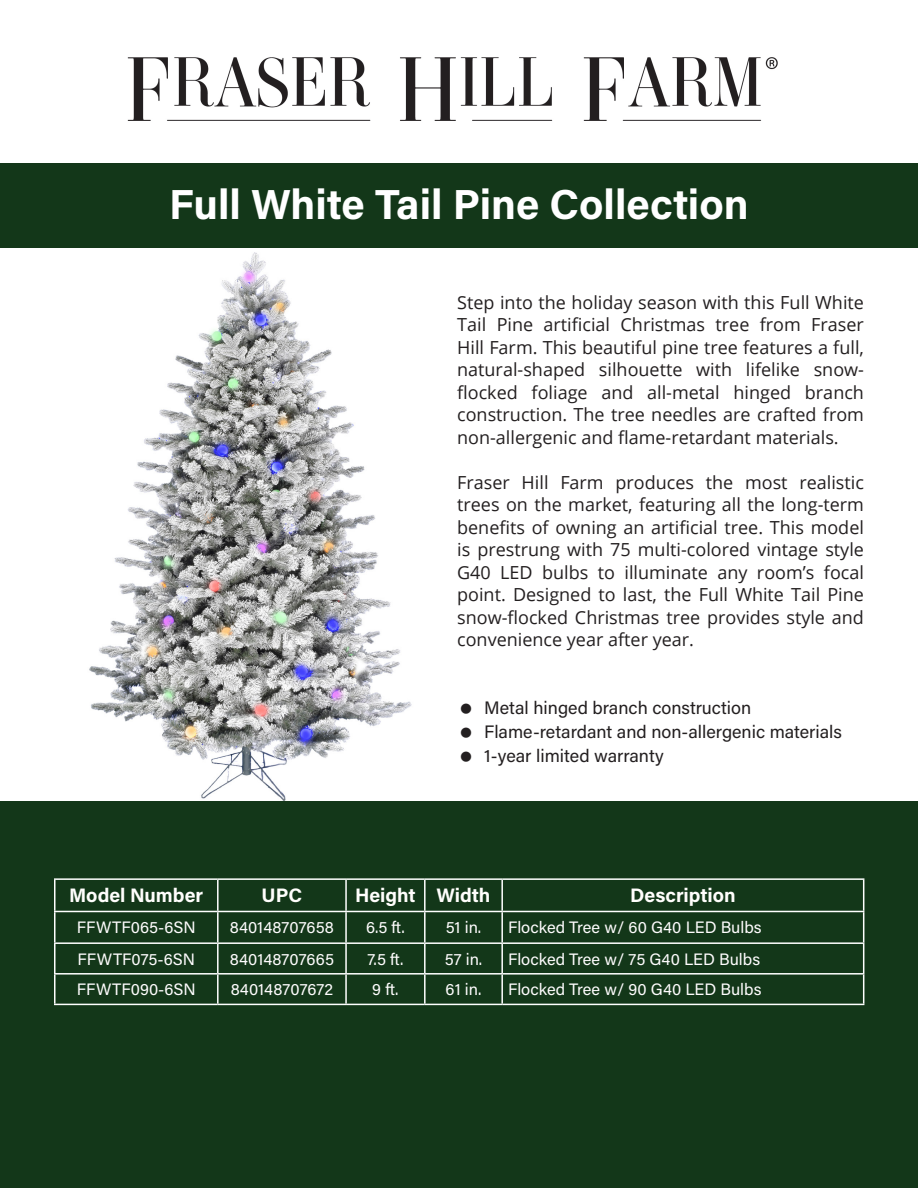
<style>
.page{position:relative;width:918px;height:1188px;background:#fff}
.page>*{position:absolute;margin:0;border:0;box-sizing:border-box;transform-origin:0 0}
.t1{font:700 42px "Acumin Pro";color:#fff}
.t2{font:700 19.5px "Acumin Pro";color:#fffefc}
.t3{font:18px/22.5px "Open Sans";color:#231f20;text-align:justify}
.t4{font:18px "Acumin Pro";color:#231f20}
.t5{font:16.5px "Acumin Pro";color:#fefcfd}
</style>
<div class="page">
<div style="left:0;top:163px;width:918px;height:85px;background:#133719"></div>
<div style="left:0;top:801px;width:918px;height:387px;background:#133719"></div>
<img style="left:89px;top:252px;width:323px;height:549px">
<hr style="left:54px;top:912px;width:2px;height:30px;background:#fff">
<hr style="left:217px;top:912px;width:2px;height:30px;background:#fff">
<hr style="left:345px;top:912px;width:2px;height:30px;background:#fff">
<hr style="left:424px;top:912px;width:2px;height:30px;background:#fff">
<hr style="left:501px;top:912px;width:2px;height:30px;background:#fff">
<hr style="left:863px;top:912px;width:1px;height:30px;background:#fff">
<hr style="left:54px;top:942px;width:164px;height:2px;background:#fff">
<hr style="left:54px;top:944px;width:2px;height:29px;background:#fff">
<hr style="left:218px;top:942px;width:128px;height:2px;background:#fff">
<hr style="left:217px;top:944px;width:2px;height:29px;background:#fff">
<hr style="left:346px;top:942px;width:79px;height:2px;background:#fff">
<hr style="left:345px;top:944px;width:2px;height:29px;background:#fff">
<hr style="left:425px;top:942px;width:77px;height:2px;background:#fff">
<hr style="left:424px;top:944px;width:2px;height:29px;background:#fff">
<hr style="left:502px;top:942px;width:362px;height:2px;background:#fff">
<hr style="left:501px;top:944px;width:2px;height:29px;background:#fff">
<hr style="left:54px;top:973px;width:164px;height:2px;background:#fff">
<hr style="left:54px;top:975px;width:2px;height:29px;background:#fff">
<hr style="left:218px;top:973px;width:128px;height:2px;background:#fff">
<hr style="left:217px;top:975px;width:2px;height:29px;background:#fff">
<hr style="left:346px;top:973px;width:79px;height:2px;background:#fff">
<hr style="left:345px;top:975px;width:2px;height:29px;background:#fff">
<hr style="left:425px;top:973px;width:77px;height:2px;background:#fff">
<hr style="left:424px;top:975px;width:2px;height:29px;background:#fff">
<hr style="left:502px;top:973px;width:362px;height:2px;background:#fff">
<hr style="left:501px;top:975px;width:2px;height:29px;background:#fff">
<svg style="left:863px;top:944px;width:1px;height:60px"></svg>
<hr style="left:54px;top:1004px;width:164px;height:1px;background:#fff">
<hr style="left:218px;top:1004px;width:128px;height:1px;background:#fff">
<hr style="left:346px;top:1004px;width:79px;height:1px;background:#fff">
<hr style="left:425px;top:1004px;width:77px;height:1px;background:#fff">
<hr style="left:502px;top:1004px;width:362px;height:1px;background:#fff">
<hr style="left:54px;top:878px;width:164px;height:2px;background:#fff">
<hr style="left:54px;top:880px;width:2px;height:31px;background:#fff">
<hr style="left:218px;top:878px;width:128px;height:2px;background:#fff">
<hr style="left:217px;top:880px;width:2px;height:31px;background:#fff">
<hr style="left:346px;top:878px;width:79px;height:2px;background:#fff">
<hr style="left:345px;top:880px;width:2px;height:31px;background:#fff">
<hr style="left:425px;top:878px;width:77px;height:2px;background:#fff">
<hr style="left:424px;top:880px;width:2px;height:31px;background:#fff">
<hr style="left:502px;top:878px;width:362px;height:2px;background:#fff">
<hr style="left:501px;top:880px;width:2px;height:31px;background:#fff">
<hr style="left:863px;top:880px;width:1px;height:31px;background:#fff">
<hr style="left:54px;top:911px;width:164px;height:1px;background:#fff">
<hr style="left:218px;top:911px;width:128px;height:1px;background:#fff">
<hr style="left:346px;top:911px;width:79px;height:1px;background:#fff">
<hr style="left:425px;top:911px;width:77px;height:1px;background:#fff">
<hr style="left:502px;top:911px;width:362px;height:1px;background:#fff">
<img style="left:127px;top:57px;width:651px;height:64px">
<p class="t1" style="left:169px;top:175px;width:581px">Full White Tail Pine Collection</p>
<p class="t3" style="left:457px;top:290px;width:408px">Step into the holiday season with this Full White Tail Pine artificial Christmas tree from Fraser Hill Farm. This beautiful pine tree features a full, natural-shaped silhouette with lifelike snow&shy;flocked foliage and all-metal hinged branch construction. The tree needles are crafted from non-allergenic and flame-retardant materials.</p>
<p class="t3" style="left:457px;top:470px;width:408px">Fraser Hill Farm produces the most realistic trees on the market, featuring all the long-term benefits of owning an artificial tree. This model is prestrung with 75 multi-colored vintage style G40 LED bulbs to illuminate any room’s focal point. Designed to last, the Full White Tail Pine snow-flocked Christmas tree provides style and convenience year after year.</p>
<p class="t4" style="left:484px;top:695px;width:268px">Metal hinged branch construction</p>
<p class="t4" style="left:484px;top:719px;width:359px">Flame-retardant and non-allergenic materials</p>
<p class="t4" style="left:484px;top:743px;width:181px">1-year limited warranty</p>
<p class="t2" style="left:69px;top:882px;width:136px">Model Number</p>
<p class="t2" style="left:262px;top:882px;width:42px">UPC</p>
<p class="t2" style="left:355px;top:882px;width:62px">Height</p>
<p class="t2" style="left:437px;top:882px;width:55px">Width</p>
<p class="t2" style="left:630px;top:882px;width:107px">Description</p>
<p class="t5" style="left:77px;top:916px;width:120px">FFWTF065-6SN</p>
<p class="t5" style="left:230px;top:916px;width:106px">840148707658</p>
<p class="t5" style="left:366px;top:916px;width:40px">6.5 ft.</p>
<p class="t5" style="left:446px;top:916px;width:37px">51 in.</p>
<p class="t5" style="left:508px;top:916px;width:255px">Flocked Tree w/ 60 G40 LED Bulbs</p>
<p class="t5" style="left:78px;top:947px;width:119px">FFWTF075-6SN</p>
<p class="t5" style="left:230px;top:947px;width:106px">840148707665</p>
<p class="t5" style="left:367px;top:947px;width:37px">7.5 ft.</p>
<p class="t5" style="left:445px;top:947px;width:39px">57 in.</p>
<p class="t5" style="left:508px;top:947px;width:253px">Flocked Tree w/ 75 G40 LED Bulbs</p>
<p class="t5" style="left:77px;top:978px;width:120px">FFWTF090-6SN</p>
<p class="t5" style="left:231px;top:978px;width:104px">840148707672</p>
<p class="t5" style="left:372px;top:978px;width:28px">9 ft.</p>
<p class="t5" style="left:446px;top:978px;width:37px">61 in.</p>
<p class="t5" style="left:508px;top:978px;width:255px">Flocked Tree w/ 90 G40 LED Bulbs</p>
</div>
